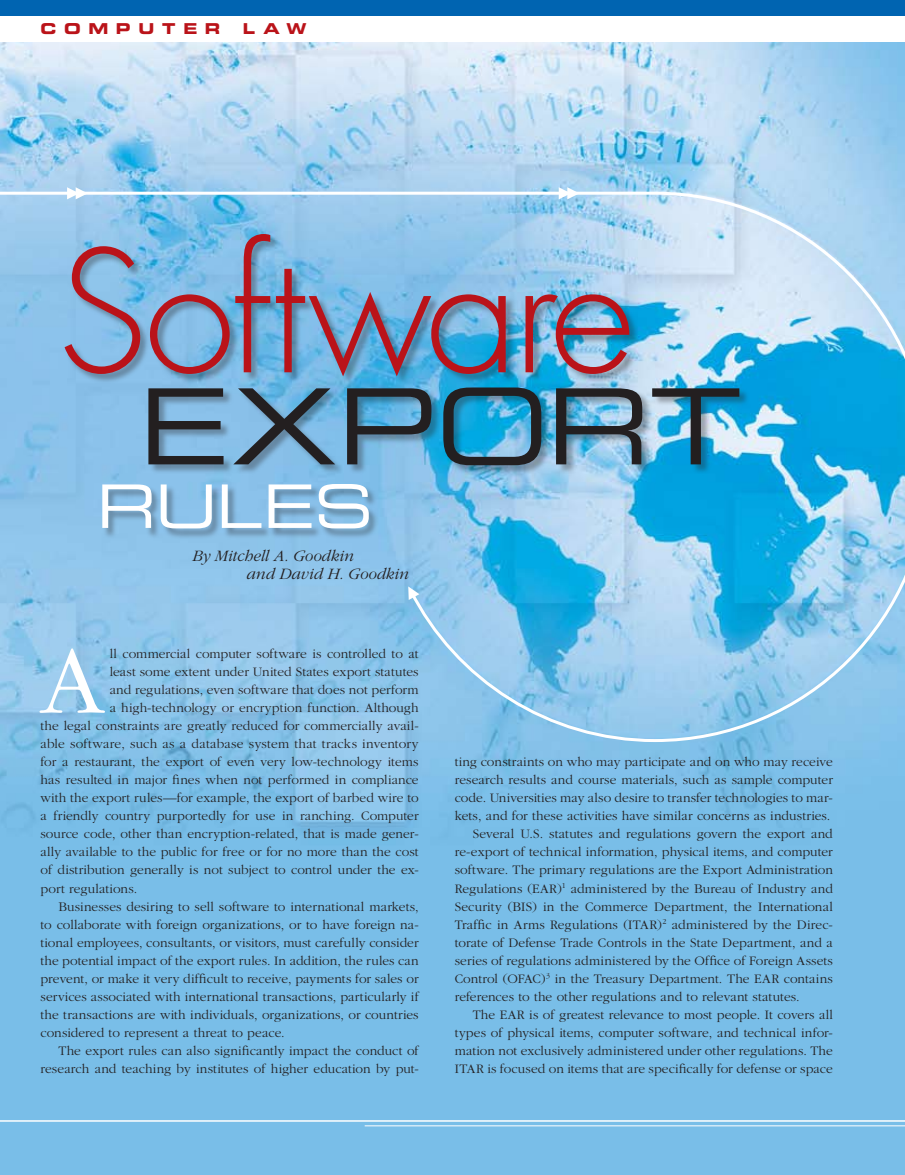
<style>
.page{position:relative;width:905px;height:1175px;background:#fff}
.page>*{position:absolute;margin:0;border:0;box-sizing:border-box;transform-origin:0 0}
.t1{font:300 165px "Futura";letter-spacing:-.025em;color:#ba1319}
.t2{font:105px "Eurostile Extended Two";letter-spacing:-.005em;color:#231f20}
.t3{font:300 100.2px "Garamond";color:#fff}
.t4{font:60px "Eurostile Extended Two";color:#fff}
.t5{font:italic 300 16.5px/18px "Garamond";color:#231f20}
.t6{font:15px "Eurostile Bold Extended Two";letter-spacing:.51em;color:#ba1319}
.t7{font:300 13.5px "Garamond";letter-spacing:.005em;color:#231f20}
</style>
<div class="page">
<img style="left:0;top:42px;width:904px;height:1132px">
<div style="left:0;top:0;width:904px;height:16px;background:#0064b1"></div>
<hr style="left:0;top:1120px;width:904px;height:1px;background:#fff">
<hr style="left:364px;top:1125px;width:540px;height:1px;background:#fff">
<svg style="left:0;top:190px;width:904px;height:553px;background:#85c5ea"></svg>
<div style="left:64px;top:233px;width:576px;height:153px;background:#231f20;opacity:.35"></div>
<div style="left:148px;top:386px;width:602px;height:90px;background:#231f20;opacity:.35"></div>
<div style="left:102px;top:484px;width:278px;height:56px;background:#231f20;opacity:.35"></div>
<svg style="left:408px;top:586px;width:11px;height:14px"></svg>
<svg style="left:558px;top:187px;width:21px;height:12px"></svg>
<svg style="left:67px;top:187px;width:21px;height:12px"></svg>
<p class="t6" style="left:40px;top:18px;width:181px">COMPUTER</p>
<p class="t6" style="left:243px;top:18px;width:65px">LAW</p>
<h1 class="t1" style="left:57px;top:206px;width:578px">Software</h1>
<h2 class="t2" style="left:138px;top:355px;width:604px">EXPORT</h2>
<h3 class="t4" style="left:97px;top:465px;width:278px">RULES</h3>
<p class="t5" style="left:246px;top:547px;width:164px;text-indent:-54px">By Mitchell A. Goodkin<br>and David H. Goodkin</p>
<h3 class="t3" style="left:40px;top:628px;width:66px">A</h3>
<p class="t7" style="left:110px;top:647px;width:310px">ll commercial computer software is controlled to at</p>
<p class="t7" style="left:110px;top:665px;width:310px">least some extent under United States export statutes</p>
<p class="t7" style="left:110px;top:683px;width:310px">and regulations, even software that does not perform</p>
<p class="t7" style="left:110px;top:701px;width:310px">a high-technology or encryption function. Although</p>
<p class="t7" style="left:40px;top:719px;width:380px">the legal constraints are greatly reduced for commercially avail-</p>
<p class="t7" style="left:40px;top:737px;width:379px">able software, such as a database system that tracks inventory</p>
<p class="t7" style="left:40px;top:755px;width:379px">for a restaurant, the export of even very low-technology items</p>
<p class="t7" style="left:40px;top:773px;width:380px">has resulted in major fines when not performed in compliance</p>
<p class="t7" style="left:40px;top:791px;width:379px">with the export rules—for example, the export of barbed wire to</p>
<p class="t7" style="left:40px;top:809px;width:379px">a friendly country purportedly for use in ranching. Computer</p>
<p class="t7" style="left:40px;top:827px;width:380px">source code, other than encryption-related, that is made gener-</p>
<p class="t7" style="left:40px;top:845px;width:379px">ally available to the public for free or for no more than the cost</p>
<p class="t7" style="left:40px;top:863px;width:380px">of distribution generally is not subject to control under the ex-</p>
<p class="t7" style="left:40px;top:881px;width:98px">port regulations.</p>
<p class="t7" style="left:58px;top:899px;width:362px">Businesses desiring to sell software to international markets,</p>
<p class="t7" style="left:40px;top:917px;width:380px">to collaborate with foreign organizations, or to have foreign na-</p>
<p class="t7" style="left:40px;top:935px;width:379px">tional employees, consultants, or visitors, must carefully consider</p>
<p class="t7" style="left:40px;top:953px;width:379px">the potential impact of the export rules. In addition, the rules can</p>
<p class="t7" style="left:40px;top:971px;width:379px">prevent, or make it very difficult to receive, payments for sales or</p>
<p class="t7" style="left:40px;top:989px;width:379px">services associated with international transactions, particularly if</p>
<p class="t7" style="left:40px;top:1007px;width:379px">the transactions are with individuals, organizations, or countries</p>
<p class="t7" style="left:40px;top:1025px;width:246px">considered to represent a threat to peace.</p>
<p class="t7" style="left:58px;top:1043px;width:361px">The export rules can also significantly impact the conduct of</p>
<p class="t7" style="left:40px;top:1061px;width:380px">research and teaching by institutes of higher education by put-</p>
<p class="t7" style="left:454px;top:755px;width:379px">ting constraints on who may participate and on who may receive</p>
<p class="t7" style="left:454px;top:773px;width:380px">research results and course materials, such as sample computer</p>
<p class="t7" style="left:454px;top:791px;width:379px">code. Universities may also desire to transfer technologies to mar-</p>
<p class="t7" style="left:454px;top:809px;width:377px">kets, and for these activities have similar concerns as industries.</p>
<p class="t7" style="left:472px;top:827px;width:361px">Several U.S. statutes and regulations govern the export and</p>
<p class="t7" style="left:454px;top:845px;width:379px">re-export of technical information, physical items, and computer</p>
<p class="t7" style="left:454px;top:863px;width:379px">software. The primary regulations are the Export Administration</p>
<p class="t7" style="left:454px;top:881px;width:379px">Regulations (EAR)<sup>1</sup> administered by the Bureau of Industry and</p>
<p class="t7" style="left:454px;top:899px;width:379px">Security (BIS) in the Commerce Department, the International</p>
<p class="t7" style="left:454px;top:917px;width:380px">Traffic in Arms Regulations (ITAR)<sup>2</sup> administered by the Direc-</p>
<p class="t7" style="left:454px;top:935px;width:380px">torate of Defense Trade Controls in the State Department, and a</p>
<p class="t7" style="left:454px;top:953px;width:379px">series of regulations administered by the Office of Foreign Assets</p>
<p class="t7" style="left:454px;top:971px;width:379px">Control (OFAC)<sup>3</sup> in the Treasury Department. The EAR contains</p>
<p class="t7" style="left:454px;top:989px;width:346px">references to the other regulations and to relevant statutes.</p>
<p class="t7" style="left:472px;top:1007px;width:362px">The EAR is of greatest relevance to most people. It covers all</p>
<p class="t7" style="left:454px;top:1025px;width:380px">types of physical items, computer software, and technical infor-</p>
<p class="t7" style="left:454px;top:1043px;width:379px">mation not exclusively administered under other regulations. The</p>
<p class="t7" style="left:454px;top:1061px;width:379px">ITAR is focused on items that are specifically for defense or space</p>
</div>
